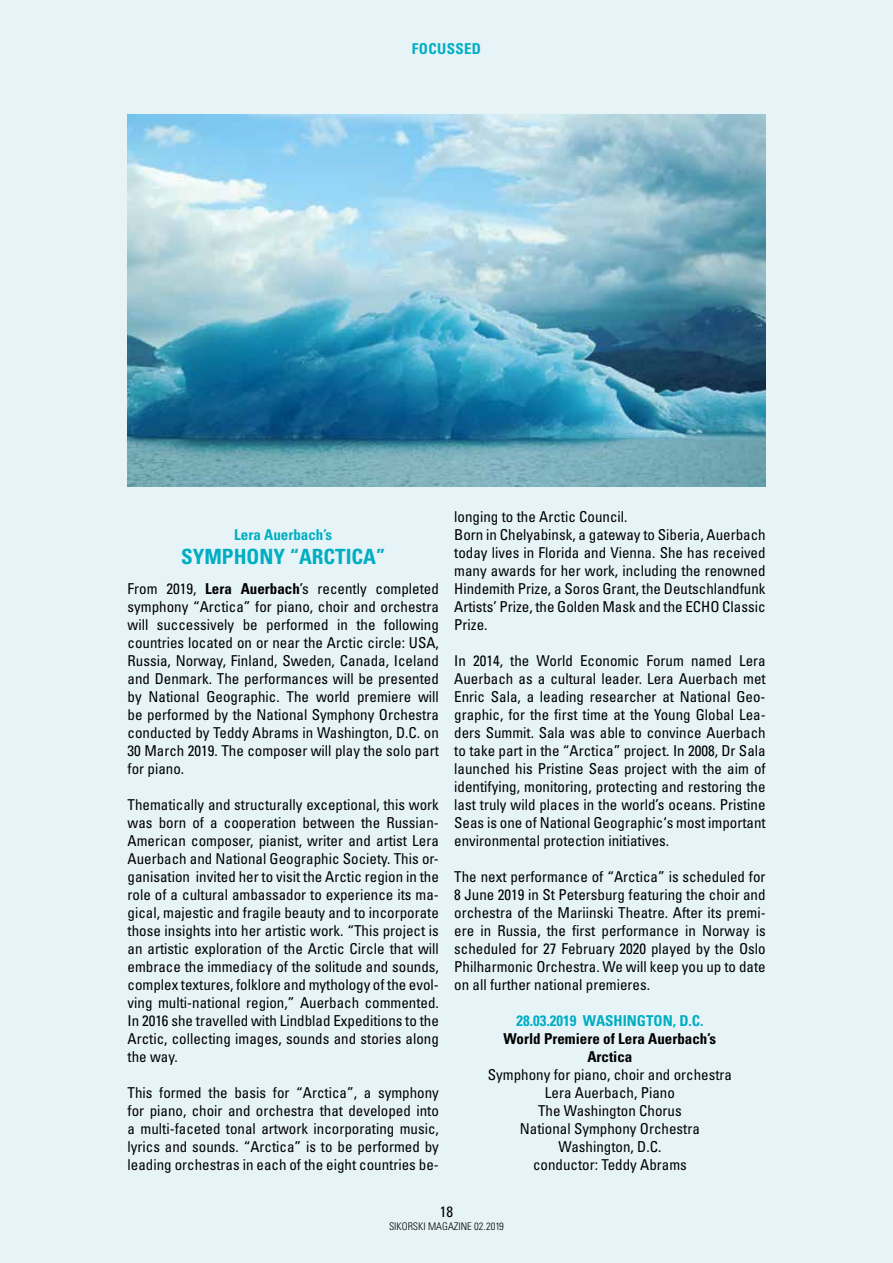
<style>
.page{position:relative;width:893px;height:1263px;background:#e6f4f8}
.page>*{position:absolute;margin:0;border:0;box-sizing:border-box;transform-origin:0 0}
.t1{font:700 condensed 21px "Univers LT Std";color:#00aec3}
.t2{font:condensed 15px/18px "Univers LT Std";color:#000;text-align:justify}
.t3{font:700 condensed 15px "Univers LT Std";color:#00aec3}
.t4{font:700 condensed 15px/18px "Univers LT Std";color:#000;text-align:center}
.t5{font:700 condensed 15px "Univers LT Std";letter-spacing:.025em;color:#00aec3}
.t6{font:300 condensed 10.5px "Univers LT Std";color:#000}
.s1{font-weight:700}
</style>
<div class="page">
<img style="left:128px;top:115px;width:637px;height:371px">
<p class="t5" style="left:412px;top:39px;width:71px">FOCUSSED</p>
<p class="t3" style="left:234px;top:525px;width:100px">Lera Auerbach’s</p>
<h1 class="t1" style="left:181px;top:544px;width:206px">SYMPHONY “ARCTICA”</h1>
<p class="t2" style="left:128px;top:579px;width:313px">From 2019, <span class="s1">Lera Auerbach</span>’s recently completed symphony “Arctica” for piano, choir and orchestra will successively be performed in the following countries located on or near the Arctic circle: USA, Russia, Norway, Finland, Sweden, Canada, Iceland and Denmark. The performances will be presented by National Geographic. The world premiere will be performed by the National Symphony Orchestra conducted by Teddy Abrams in Washington, D.C. on 30 March 2019. The composer will play the solo part for piano.</p>
<p class="t2" style="left:128px;top:795px;width:313px">Thematically and structurally exceptional, this work was born of a cooperation between the Russian-American composer, pianist, writer and artist Lera Auerbach and National Geographic Society. This or&shy;ganisation invited her to visit the Arctic region in the role of a cultural ambassador to experience its ma&shy;gical, majestic and fragile beauty and to incorporate those insights into her artistic work. “This project is an artistic exploration of the Arctic Circle that will embrace the immediacy of the solitude and sounds, complex textures, folklore and mythology of the evol&shy;ving multi-national region,” Auerbach commented.<br>In 2016 she travelled with Lindblad Expeditions to the Arctic, collecting images, sounds and stories along the way.</p>
<p class="t2" style="left:128px;top:1083px;width:313px">This formed the basis for “Arctica”, a symphony for piano, choir and orchestra that developed into a multi-faceted tonal artwork incorporating music, lyrics and sounds. “Arctica” is to be performed by leading orchestras in each of the eight countries be-</p>
<p class="t2" style="left:454px;top:507px;width:313px;text-align:left">longing to the Arctic Council.<br>Born in Chelyabinsk, a gateway to Siberia, Auerbach today lives in Florida and Vienna. She has received many awards for her work, including the renowned Hindemith Prize, a Soros Grant, the Deutschlandfunk Artists’ Prize, the Golden Mask and the ECHO Classic Prize.</p>
<p class="t2" style="left:454px;top:651px;width:313px">In 2014, the World Economic Forum named Lera Auerbach as a cultural leader. Lera Auerbach met Enric Sala, a leading researcher at National Geo&shy;graphic, for the first time at the Young Global Lea&shy;ders Summit. Sala was able to convince Auerbach to take part in the “Arctica” project. In 2008, Dr Sala launched his Pristine Seas project with the aim of identifying, monitoring, protecting and restoring the last truly wild places in the world’s oceans. Pristine Seas is one of National Geographic‘s most important environmental protection initiatives.</p>
<p class="t2" style="left:454px;top:867px;width:313px">The next performance of “Arctica” is scheduled for 8 June 2019 in St Petersburg featuring the choir and orchestra of the Mariinski Theatre. After its premi&shy;ere in Russia, the first performance in Norway is scheduled for 27 February 2020 played by the Oslo Philharmonic Orchestra. We will keep you up to date on all further national premieres.</p>
<p class="t3" style="left:516px;top:1011px;width:189px">28.03.2019 WASHINGTON, D.C.</p>
<p class="t4" style="left:504px;top:1030px;width:214px">World Premiere of Lera Auerbach’s<br>Arctica</p>
<p class="t2" style="left:488px;top:1065px;width:246px;text-align:center">Symphony for piano, choir and orchestra<br>Lera Auerbach, Piano<br>The Washington Chorus<br>National Symphony Orchestra<br>Washington, D.C.<br>conductor: Teddy Abrams</p>
<p class="t2" style="left:440px;top:1202px;width:15px">18</p>
<p class="t6" style="left:389px;top:1219px;width:116px">SIKORSKI MAGAZINE 02.2019</p>
</div>
